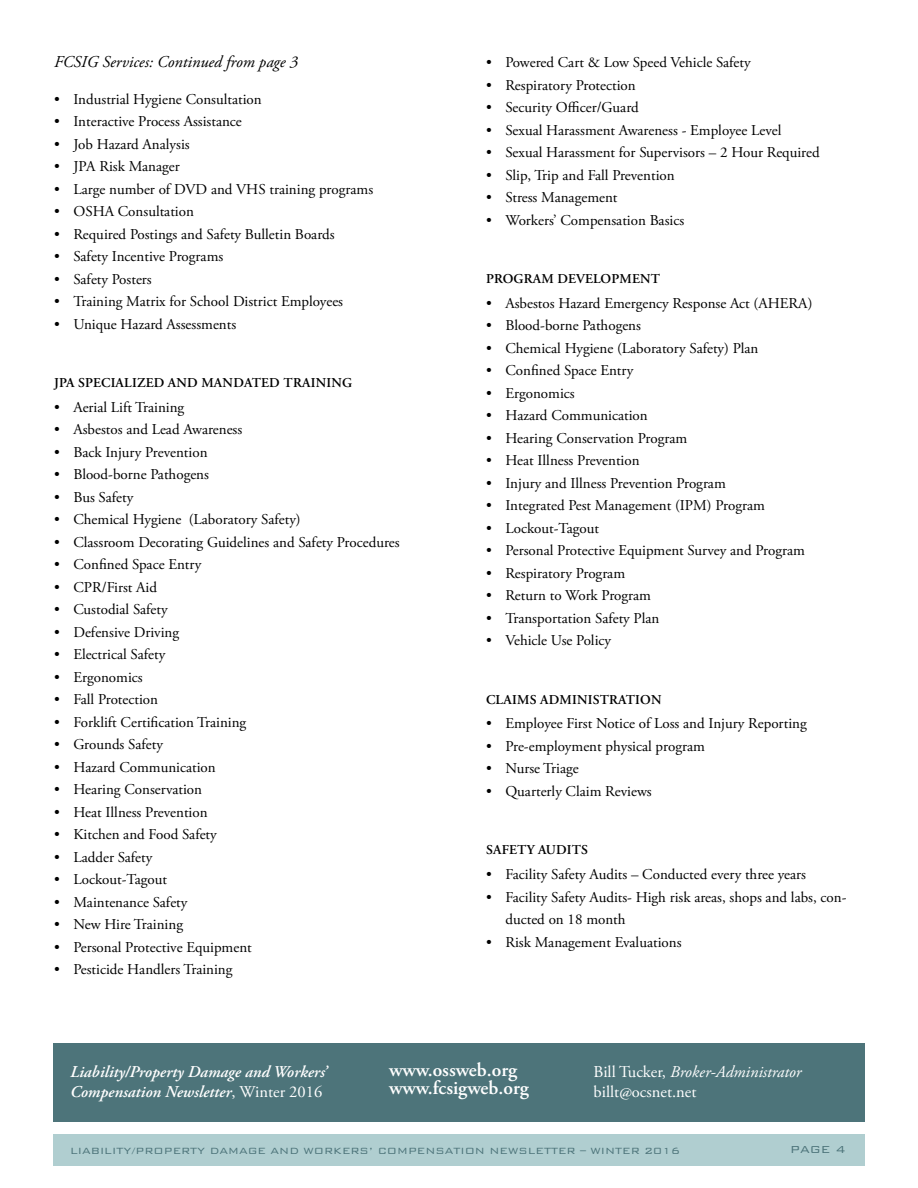
<style>
.page{position:relative;width:918px;height:1188px;background:#fff}
.page>*{position:absolute;margin:0;border:0;box-sizing:border-box;transform-origin:0 0}
.t1{font:600 19.5px/18px "Adobe Garamond Pro";color:#fff}
.t2{font:italic 600 16.5px/19.5px "Adobe Garamond Pro";color:#fff}
.t3{font:16.5px/19.5px "Adobe Garamond Pro";color:#fff}
.t4{font:italic 16.5px "Adobe Garamond Pro";color:#000}
.t5{font:15px/22.5px "Adobe Garamond Pro";letter-spacing:-.01em;color:#000}
.t6{font:600 13.5px "Adobe Garamond Pro";letter-spacing:.015em;color:#000}
.t7{font:300 13.5px "Bank Gothic";color:#4d747a}
.t8{font:300 12px "Bank Gothic";color:#4d747a}
.s1{font-weight:400;font-style:normal}
.s2{font-style:italic}
</style>
<div class="page">
<div style="left:53px;top:1135px;width:812px;height:31px;background:#b0ced0"></div>
<div style="left:53px;top:1043px;width:812px;height:79px;background:#4d747a"></div>
<p class="t4" style="left:54px;top:52px;width:246px">FCSIG Services: Continued from page 3</p>
<p class="t5" style="left:54px;top:88px;width:209px">• Industrial Hygiene Consultation</p>
<p class="t5" style="left:54px;top:111px;width:189px">• Interactive Process Assistance</p>
<p class="t5" style="left:54px;top:133px;width:137px">• Job Hazard Analysis</p>
<p class="t5" style="left:54px;top:156px;width:127px">• JPA Risk Manager</p>
<p class="t5" style="left:54px;top:178px;width:321px">• Large number of DVD and VHS training programs</p>
<p class="t5" style="left:54px;top:201px;width:142px">• OSHA Consultation</p>
<p class="t5" style="left:54px;top:223px;width:282px">• Required Postings and Safety Bulletin Boards</p>
<p class="t5" style="left:54px;top:246px;width:171px">• Safety Incentive Programs</p>
<p class="t5" style="left:54px;top:268px;width:99px">• Safety Posters</p>
<p class="t5" style="left:54px;top:291px;width:291px">• Training Matrix for School District Employees</p>
<p class="t5" style="left:54px;top:313px;width:184px">• Unique Hazard Assessments</p>
<p class="t6" style="left:54px;top:375px;width:300px">JPA SPECIALIZED AND MANDATED TRAINING</p>
<p class="t5" style="left:54px;top:396px;width:132px">• Aerial Lift Training</p>
<p class="t5" style="left:54px;top:419px;width:190px">• Asbestos and Lead Awareness</p>
<p class="t5" style="left:54px;top:441px;width:155px">• Back Injury Prevention</p>
<p class="t5" style="left:54px;top:464px;width:157px">• Blood-borne Pathogens</p>
<p class="t5" style="left:54px;top:486px;width:81px">• Bus Safety</p>
<p class="t5" style="left:54px;top:509px;width:248px">• Chemical Hygiene (Laboratory Safety)</p>
<p class="t5" style="left:54px;top:531px;width:347px">• Classroom Decorating Guidelines and Safety Procedures</p>
<p class="t5" style="left:54px;top:554px;width:149px">• Confined Space Entry</p>
<p class="t5" style="left:54px;top:576px;width:105px">• CPR/First Aid</p>
<p class="t5" style="left:54px;top:599px;width:115px">• Custodial Safety</p>
<p class="t5" style="left:54px;top:621px;width:127px">• Defensive Driving</p>
<p class="t5" style="left:54px;top:644px;width:113px">• Electrical Safety</p>
<p class="t5" style="left:54px;top:666px;width:90px">• Ergonomics</p>
<p class="t5" style="left:54px;top:689px;width:106px">• Fall Protection</p>
<p class="t5" style="left:54px;top:711px;width:194px">• Forklift Certification Training</p>
<p class="t5" style="left:54px;top:734px;width:110px">• Grounds Safety</p>
<p class="t5" style="left:54px;top:756px;width:163px">• Hazard Communication</p>
<p class="t5" style="left:54px;top:779px;width:150px">• Hearing Conservation</p>
<p class="t5" style="left:54px;top:801px;width:155px">• Heat Illness Prevention</p>
<p class="t5" style="left:54px;top:824px;width:164px">• Kitchen and Food Safety</p>
<p class="t5" style="left:54px;top:846px;width:100px">• Ladder Safety</p>
<p class="t5" style="left:54px;top:869px;width:115px">• Lockout-Tagout</p>
<p class="t5" style="left:54px;top:891px;width:135px">• Maintenance Safety</p>
<p class="t5" style="left:54px;top:914px;width:131px">• New Hire Training</p>
<p class="t5" style="left:54px;top:936px;width:199px">• Personal Protective Equipment</p>
<p class="t5" style="left:54px;top:959px;width:180px">• Pesticide Handlers Training</p>
<p class="t5" style="left:486px;top:52px;width:266px">• Powered Cart &amp; Low Speed Vehicle Safety</p>
<p class="t5" style="left:486px;top:74px;width:151px">• Respiratory Protection</p>
<p class="t5" style="left:486px;top:97px;width:154px">• Security Officer/Guard</p>
<p class="t5" style="left:486px;top:119px;width:297px">• Sexual Harassment Awareness - Employee Level</p>
<p class="t5" style="left:486px;top:142px;width:335px">• Sexual Harassment for Supervisors – 2 Hour Required</p>
<p class="t5" style="left:486px;top:164px;width:190px">• Slip, Trip and Fall Prevention</p>
<p class="t5" style="left:486px;top:187px;width:133px">• Stress Management</p>
<p class="t5" style="left:486px;top:209px;width:200px">• Workers’ Compensation Basics</p>
<p class="t6" style="left:486px;top:271px;width:176px">PROGRAM DEVELOPMENT</p>
<p class="t5" style="left:486px;top:292px;width:328px">• Asbestos Hazard Emergency Response Act (AHERA)</p>
<p class="t5" style="left:486px;top:315px;width:157px">• Blood-borne Pathogens</p>
<p class="t5" style="left:486px;top:337px;width:274px">• Chemical Hygiene (Laboratory Safety) Plan</p>
<p class="t5" style="left:486px;top:360px;width:149px">• Confined Space Entry</p>
<p class="t5" style="left:486px;top:382px;width:90px">• Ergonomics</p>
<p class="t5" style="left:486px;top:405px;width:163px">• Hazard Communication</p>
<p class="t5" style="left:486px;top:427px;width:203px">• Hearing Conservation Program</p>
<p class="t5" style="left:486px;top:450px;width:155px">• Heat Illness Prevention</p>
<p class="t5" style="left:486px;top:472px;width:241px">• Injury and Illness Prevention Program</p>
<p class="t5" style="left:486px;top:495px;width:280px">• Integrated Pest Management (IPM) Program</p>
<p class="t5" style="left:486px;top:517px;width:115px">• Lockout-Tagout</p>
<p class="t5" style="left:486px;top:540px;width:320px">• Personal Protective Equipment Survey and Program</p>
<p class="t5" style="left:486px;top:562px;width:141px">• Respiratory Program</p>
<p class="t5" style="left:486px;top:585px;width:167px">• Return to Work Program</p>
<p class="t5" style="left:486px;top:607px;width:175px">• Transportation Safety Plan</p>
<p class="t5" style="left:486px;top:630px;width:127px">• Vehicle Use Policy</p>
<p class="t6" style="left:486px;top:692px;width:177px">CLAIMS ADMINISTRATION</p>
<p class="t5" style="left:486px;top:713px;width:322px">• Employee First Notice of Loss and Injury Reporting</p>
<p class="t5" style="left:486px;top:735px;width:220px">• Pre-employment physical program</p>
<p class="t5" style="left:486px;top:758px;width:94px">• Nurse Triage</p>
<p class="t5" style="left:486px;top:780px;width:167px">• Quarterly Claim Reviews</p>
<p class="t6" style="left:486px;top:842px;width:103px">SAFETY AUDITS</p>
<p class="t5" style="left:486px;top:864px;width:322px">• Facility Safety Audits – Conducted every three years</p>
<p class="t5" style="left:505px;top:886px;width:343px;text-indent:-19px">• Facility Safety Audits- High risk areas, shops and labs, con&shy;ducted on 18 month</p>
<p class="t5" style="left:486px;top:931px;width:197px">• Risk Management Evaluations</p>
<p class="t2" style="left:70px;top:1063px;width:258px">Liability/Property Damage and Workers’<br>Compensation Newsletter<span class="s1">, Winter 2016</span></p>
<h1 class="t1" style="left:389px;top:1061px;width:141px">www.ossweb.org www.fcsigweb.org</h1>
<p class="t3" style="left:594px;top:1063px;width:209px">Bill Tucker, <span class="s2">Broker-Administrator </span>billt@ocsnet.net</p>
<p class="t8" style="left:70px;top:1142px;width:612px">LIABILITY/PROPERTY DAMAGE AND WORKERS’ COMPENSATION NEWSLETTER – WINTER 2016</p>
<p class="t7" style="left:790px;top:1139px;width:57px">PAGE 4</p>
</div>
